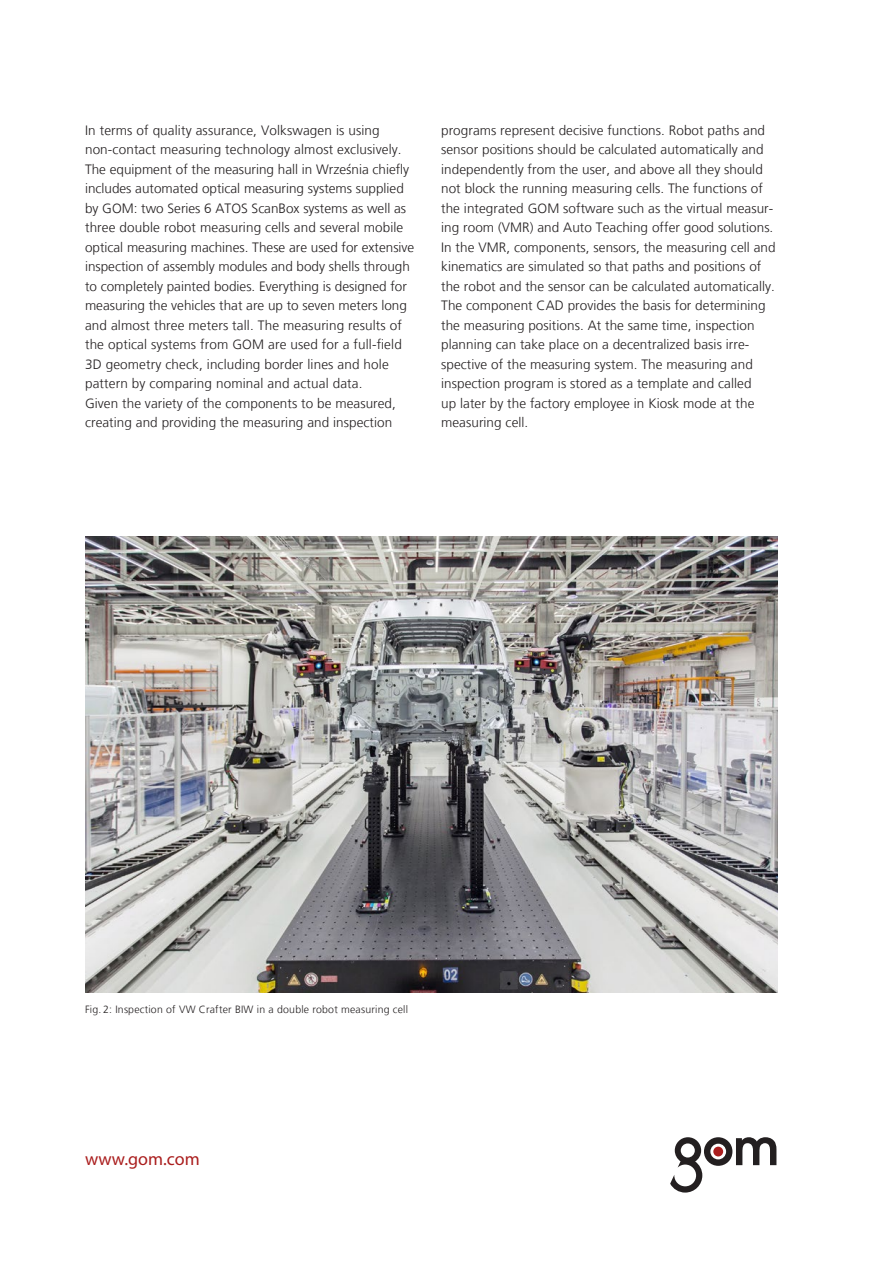
<style>
.page{position:relative;width:893px;height:1263px;background:#fff}
.page>*{position:absolute;margin:0;border:0;box-sizing:border-box;transform-origin:0 0}
.t1{font:18px "Myriad Pro";color:#aa1e1e}
.t2{font:300 13.5px/19.5px "Frutiger LT";letter-spacing:.005em;color:#231f20}
.t3{font:300 10.5px "Frutiger LT";letter-spacing:.02em;color:#231f20}
.t4{font:300 7.2px "Frutiger LT";color:#231f20}
.s1{font-family:"Frutiger Neue LTW1 G"}
</style>
<div class="page">
<svg style="left:670px;top:1137px;width:106px;height:55px"></svg>
<img style="left:86px;top:536px;width:692px;height:457px">
<p class="t2" style="left:85px;top:120px;width:331px">In terms of quality assurance, Volkswagen is using non-contact measuring technology almost exclusively.<br>The equipment of the measuring hall in Wrze<span class="s1">ś</span>nia chiefly includes automated optical measuring systems supplied by GOM: two Series 6 ATOS ScanBox systems as well as three double robot measuring cells and several mobile optical measuring machines. These are used for extensive inspection of assembly modules and body shells through to completely painted bodies. Everything is designed for measuring the vehicles that are up to seven meters long and almost three meters tall. The measuring results of the optical systems from GOM are used for a full-field 3D geometry check, including border lines and hole pattern by comparing nominal and actual data.<br>Given the variety of the components to be measured, creating and providing the measuring and inspection</p>
<p class="t2" style="left:441px;top:120px;width:336px">programs represent decisive functions. Robot paths and sensor positions should be calculated automatically and independently from the user, and above all they should not block the running measuring cells. The functions of the integrated GOM software such as the virtual measur&shy;ing room (VMR) and Auto Teaching offer good solutions.<br>In the VMR, components, sensors, the measuring cell and kinematics are simulated so that paths and positions of the robot and the sensor can be calculated automatically.<br>The component CAD provides the basis for determining the measuring positions. At the same time, inspection planning can take place on a decentralized basis irre&shy;spective of the measuring system. The measuring and inspection program is stored as a template and called<br>up later by the factory employee in Kiosk mode at the measuring cell.</p>
<p class="t4" style="left:445px;top:739px;width:22px">X:0.10</p>
<p class="t3" style="left:85px;top:1004px;width:325px">Fig. 2: Inspection of VW Crafter BIW in a double robot measuring cell</p>
<h1 class="t1" style="left:85px;top:1148px;width:116px">www.gom.com</h1>
</div>
